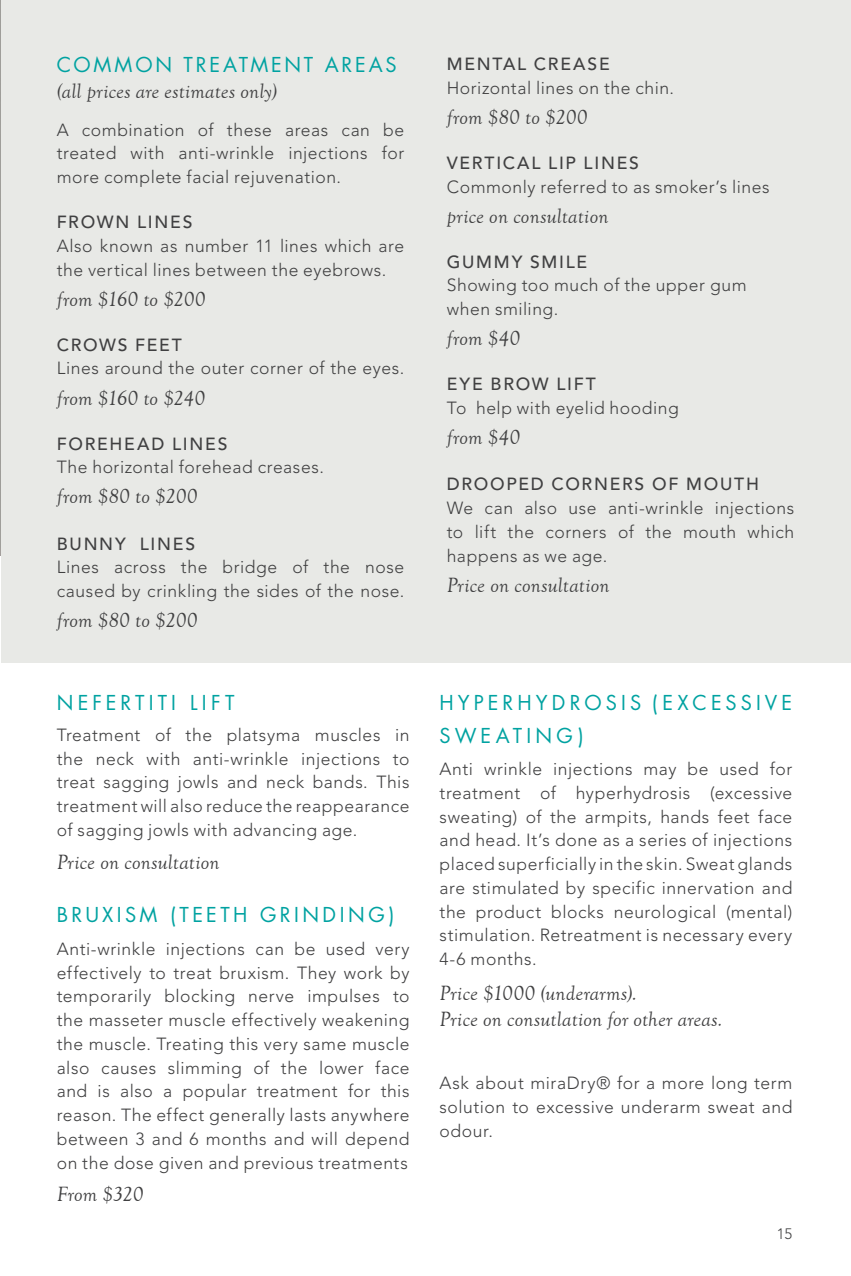
<style>
.page{position:relative;width:851px;height:1276px;background:#fff}
.page>*{position:absolute;margin:0;border:0;box-sizing:border-box;transform-origin:0 0}
.t1{font:italic 21.25px/25.5px "Goudy Old Style T";letter-spacing:.01em;color:#404041}
.t2{font:20px/32.5px "Futura";letter-spacing:.205em;color:#00a2a1}
.t3{font:20px "Futura";letter-spacing:.185em;color:#00a2a1}
.t4{font:20px "Futura";letter-spacing:.14em;color:#00a2a1}
.t5{font:20px "Futura";letter-spacing:.21em;color:#00a2a1}
.t6{font:300 17.5px/23.8px "Avenir";letter-spacing:.03em;color:#404041;text-align:justify}
.t7{font:500 17.5px "Avenir";letter-spacing:.1em;color:#404041}
.t8{font:300 15px "Avenir";color:#404041}
</style>
<div class="page">
<div style="left:1px;top:0;width:849px;height:662px;background:#e8e9e6"></div>
<img style="left:0;top:0;width:1px;height:555px">
<p class="t4" style="left:57px;top:56px;width:341px">COMMON TREATMENT AREAS</p>
<p class="t1" style="left:57px;top:79px;width:222px">(all prices are estimates only)</p>
<p class="t6" style="left:57px;top:119px;width:349px">A combination of these areas can be treated with anti-wrinkle injections for more complete facial rejuvenation.</p>
<p class="t7" style="left:57px;top:214px;width:137px">FROWN LINES</p>
<p class="t6" style="left:57px;top:235px;width:349px">Also known as number 11 lines which are the vertical lines between the eyebrows.</p>
<p class="t1" style="left:57px;top:287px;width:150px">from $160 to $200</p>
<p class="t7" style="left:57px;top:337px;width:127px">CROWS FEET</p>
<p class="t6" style="left:57px;top:358px;width:349px">Lines around the outer corner of the eyes.</p>
<p class="t1" style="left:57px;top:386px;width:150px">from $160 to $240</p>
<p class="t7" style="left:57px;top:436px;width:172px">FOREHEAD LINES</p>
<p class="t6" style="left:57px;top:456px;width:268px">The horizontal forehead creases.</p>
<p class="t1" style="left:57px;top:484px;width:142px">from $80 to $200</p>
<p class="t7" style="left:57px;top:536px;width:140px">BUNNY LINES</p>
<p class="t6" style="left:57px;top:556px;width:349px">Lines across the bridge of the nose caused by crinkling the sides of the nose.</p>
<p class="t1" style="left:57px;top:608px;width:142px">from $80 to $200</p>
<p class="t5" style="left:57px;top:694px;width:179px">NEFERTITI LIFT</p>
<p class="t6" style="left:57px;top:724px;width:354px">Treatment of the platsyma muscles in the neck with anti-wrinkle injections to treat sagging jowls and neck bands. This treatment will also reduce the reappearance of sagging jowls with advancing age.</p>
<p class="t1" style="left:57px;top:850px;width:164px">Price on consultation</p>
<p class="t3" style="left:57px;top:906px;width:339px">BRUXISM (TEETH GRINDING)</p>
<p class="t6" style="left:57px;top:938px;width:354px">Anti-wrinkle injections can be used very effectively to treat bruxism. They work by temporarily blocking nerve impulses to the masseter muscle effectively weakening the muscle. Treating this very same muscle also causes slimming of the lower face and is also a popular treatment for this reason. The effect generally lasts anywhere between 3 and 6 months and will depend on the dose given and previous treatments</p>
<p class="t1" style="left:57px;top:1182px;width:88px">From $320</p>
<p class="t7" style="left:446px;top:56px;width:164px">MENTAL CREASE</p>
<p class="t6" style="left:446px;top:77px;width:229px">Horizontal lines on the chin.</p>
<p class="t1" style="left:446px;top:105px;width:142px">from $80 to $200</p>
<p class="t7" style="left:446px;top:155px;width:194px">VERTICAL LIP LINES</p>
<p class="t6" style="left:446px;top:176px;width:324px">Commonly referred to as smoker’s lines</p>
<p class="t1" style="left:446px;top:204px;width:163px">price on consultation</p>
<p class="t7" style="left:446px;top:254px;width:142px">GUMMY SMILE</p>
<p class="t6" style="left:446px;top:275px;width:301px">Showing too much of the upper gum when smiling.</p>
<p class="t1" style="left:446px;top:326px;width:75px">from $40</p>
<p class="t7" style="left:446px;top:376px;width:151px">EYE BROW LIFT</p>
<p class="t6" style="left:446px;top:397px;width:233px">To help with eyelid hooding</p>
<p class="t1" style="left:446px;top:425px;width:75px">from $40</p>
<p class="t7" style="left:446px;top:476px;width:314px">DROOPED CORNERS OF MOUTH</p>
<p class="t6" style="left:446px;top:497px;width:349px">We can also use anti-wrinkle injections to lift the corners of the mouth which happens as we age.</p>
<p class="t1" style="left:446px;top:573px;width:164px">Price on consultation</p>
<p class="t2" style="left:439px;top:688px;width:354px">HYPERHYDROSIS (EXCESSIVE<br>SWEATING)</p>
<p class="t6" style="left:439px;top:758px;width:354px">Anti wrinkle injections may be used for treatment of hyperhydrosis (excessive sweating) of the armpits, hands feet face and head. It’s done as a series of injections placed superficially in the skin. Sweat glands are stimulated by specific innervation and the product blocks neurological (mental) stimulation. Retreatment is necessary every 4-6 months.</p>
<p class="t1" style="left:439px;top:981px;width:284px">Price $1000 (underarms).<br>Price on consutlation for other areas.</p>
<p class="t6" style="left:439px;top:1072px;width:354px">Ask about miraDry® for a more long term solution to excessive underarm sweat and odour.</p>
<p class="t8" style="left:776px;top:1227px;width:17px">15</p>
</div>
